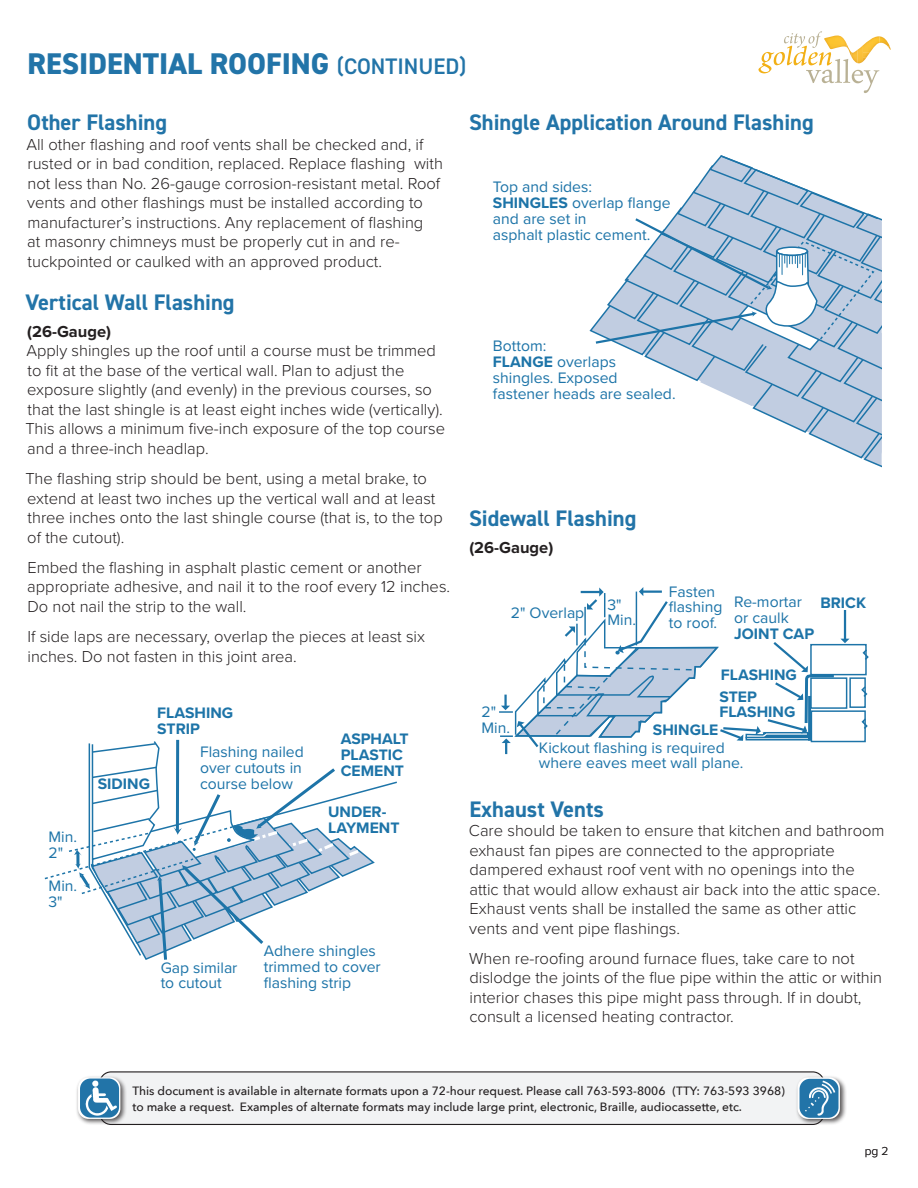
<style>
.page{position:relative;width:918px;height:1188px;background:#fff}
.page>*{position:absolute;margin:0;border:0;box-sizing:border-box;transform-origin:0 0}
.t1{font:800 30px "DIN2014";color:#2274a8}
.t2{font:700 22.5px "DIN2014";color:#2274a8}
.Body{font:300 16.5px/19.5px "Proxima Nova";color:#231f20}
.Body-2{font:700 16.5px "Proxima Nova";color:#231f20}
.t3{font:15.75px/15.8px "Proxima Nova";color:#1d74a8}
.t4{font:700 15.75px/15.8px "Proxima Nova";color:#1d74a8}
.t5{font:500 12px/15.6px "Avenir Next";color:#231f20}
.t6{font:300 12px "Proxima Nova";color:#231f20}
.s1{font-weight:600;font-size:22.5px}
.s2{font-weight:700}
</style>
<div class="page">
<svg style="left:758px;top:31px;width:133px;height:62px"></svg>
<svg style="left:44px;top:739px;width:353px;height:221px"></svg>
<svg style="left:589px;top:155px;width:293px;height:313px"></svg>
<div style="left:810px;top:644px;width:57px;height:31px;border:1px solid #1d74a8"></div>
<div style="left:849px;top:677px;width:17px;height:31px;border:1px solid #1d74a8"></div>
<div style="left:811px;top:710px;width:55px;height:32px;border:1px solid #1d74a8"></div>
<svg style="left:860px;top:648px;width:9px;height:83px"></svg>
<svg style="left:499px;top:587px;width:351px;height:167px"></svg>
<div style="left:100px;top:1072px;width:724px;height:52px;background:#f2f3f4;border-radius:11px"></div>
<div style="left:99px;top:1071px;width:726px;height:54px;border:1px solid #231f20;border-radius:11px"></div>
<div style="left:75px;top:1075px;width:52px;height:51px;background:#231f20;opacity:.75"></div>
<svg style="left:78px;top:1077px;width:42px;height:42px"></svg>
<img style="left:80px;top:1079px;width:39px;height:39px">
<div style="left:795px;top:1075px;width:52px;height:51px;background:#231f20;opacity:.75"></div>
<svg style="left:798px;top:1077px;width:42px;height:42px"></svg>
<img style="left:800px;top:1079px;width:39px;height:39px">
<p class="t1" style="left:27px;top:44px;width:440px">RESIDENTIAL ROOFING <span class="s1">(CONTINUED)</span></p>
<p class="t2" style="left:27px;top:107px;width:141px">Other Flashing</p>
<p class="Body" style="left:26px;top:133px;width:418px">All other flashing and roof vents shall be checked and, if rusted or in bad condition, replaced. Replace flashing with not less than No. 26-gauge corrosion-resistant metal. Roof vents and other flashings must be installed according to manufacturer’s instructions. Any replacement of flashing<br>at masonry chimneys must be properly cut in and re&shy;tuckpointed or caulked with an approved product.</p>
<p class="t2" style="left:26px;top:288px;width:211px">Vertical Wall Flashing</p>
<p class="Body-2" style="left:27px;top:319px;width:85px">(26-Gauge)</p>
<p class="Body" style="left:25px;top:340px;width:421px">Apply shingles up the roof until a course must be trimmed to fit at the base of the vertical wall. Plan to adjust the exposure slightly (and evenly) in the previous courses, so that the last shingle is at least eight inches wide (vertically).<br>This allows a minimum five-inch exposure of the top course and a three-inch headlap.</p>
<p class="Body" style="left:25px;top:468px;width:419px">The flashing strip should be bent, using a metal brake, to extend at least two inches up the vertical wall and at least three inches onto the last shingle course (that is, to the top of the cutout).</p>
<p class="Body" style="left:27px;top:557px;width:424px">Embed the flashing in asphalt plastic cement or another appropriate adhesive, and nail it to the roof every 12 inches.<br>Do not nail the strip to the wall.</p>
<p class="Body" style="left:27px;top:626px;width:399px">If side laps are necessary, overlap the pieces at least six inches. Do not fasten in this joint area.</p>
<p class="t3" style="left:49px;top:828px;width:30px">Min.<br>2"</p>
<p class="t3" style="left:49px;top:878px;width:30px">Min.<br>3"</p>
<p class="t4" style="left:98px;top:776px;width:54px">SIDING</p>
<p class="t4" style="left:157px;top:705px;width:77px">FLASHING<br>STRIP</p>
<p class="t3" style="left:200px;top:744px;width:105px">Flashing nailed over cutouts in course below</p>
<p class="t4" style="left:341px;top:731px;width:70px">ASPHALT<br>PLASTIC<br>CEMENT</p>
<p class="t4" style="left:328px;top:803px;width:73px">UNDER-<br>LAYMENT</p>
<p class="t3" style="left:161px;top:959px;width:78px">Gap similar to cutout</p>
<p class="t3" style="left:264px;top:942px;width:119px">Adhere shingles trimmed to cover flashing strip</p>
<p class="t2" style="left:469px;top:107px;width:346px">Shingle Application Around Flashing</p>
<p class="t3" style="left:493px;top:179px;width:179px">Top and sides:<br><span class="s2">SHINGLES</span> overlap flange and are set in<br>asphalt plastic cement.</p>
<p class="t3" style="left:493px;top:338px;width:184px">Bottom:<br><span class="s2">FLANGE</span> overlaps shingles. Exposed fastener heads are sealed.</p>
<p class="t2" style="left:469px;top:503px;width:169px">Sidewall Flashing</p>
<p class="Body-2" style="left:469px;top:535px;width:85px">(26-Gauge)</p>
<p class="t3" style="left:511px;top:604px;width:75px">2" Overlap</p>
<p class="t3" style="left:608px;top:596px;width:30px">3"<br>Min.</p>
<p class="t3" style="left:482px;top:703px;width:30px">2"<br>Min.</p>
<p class="t3" style="left:669px;top:583px;width:55px">Fasten flashing to roof.</p>
<p class="t3" style="left:734px;top:594px;width:133px">Re-mortar <span class="s2">BRICK </span>or caulk<br><span class="s2">JOINT CAP</span></p>
<p class="t4" style="left:721px;top:667px;width:77px">FLASHING</p>
<p class="t4" style="left:719px;top:688px;width:77px">STEP<br>FLASHING</p>
<p class="t4" style="left:653px;top:721px;width:67px">SHINGLE</p>
<p class="t3" style="left:539px;top:739px;width:206px">Kickout flashing is required where eaves meet wall plane.</p>
<p class="t2" style="left:469px;top:794px;width:136px">Exhaust Vents</p>
<p class="Body" style="left:469px;top:820px;width:417px">Care should be taken to ensure that kitchen and bathroom exhaust fan pipes are connected to the appropriate dampered exhaust roof vent with no openings into the attic that would allow exhaust air back into the attic space.<br>Exhaust vents shall be installed the same as other attic vents and vent pipe flashings.</p>
<p class="Body" style="left:469px;top:948px;width:415px">When re-roofing around furnace flues, take care to not dislodge the joints of the flue pipe within the attic or within interior chases this pipe might pass through. If in doubt, consult a licensed heating contractor.</p>
<p class="t5" style="left:132px;top:1083px;width:654px">This document is available in alternate formats upon a 72-hour request. Please call 763-593-8006 (TTY: 763-593 3968) to make a request. Examples of alternate formats may include large print, electronic, Braille, audiocassette, etc.</p>
<p class="t6" style="left:865px;top:1142px;width:25px">pg 2</p>
</div>
